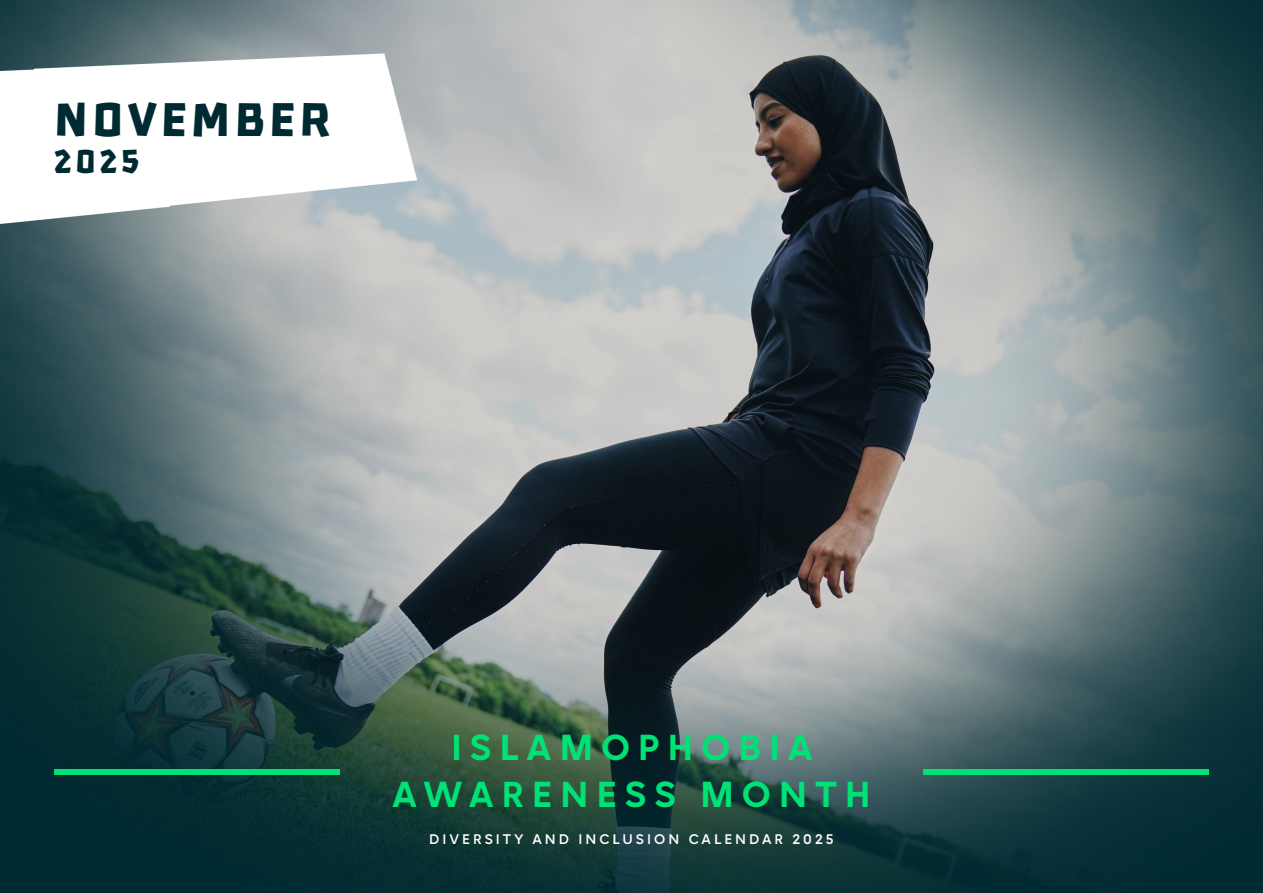
<style>
.page{position:relative;width:1263px;height:893px;background:#fff}
.page>*{position:absolute;margin:0;border:0;box-sizing:border-box;transform-origin:0 0}
.t1{font:45px "Kick It Out";color:#002a32}
.t2{font:700 38.85px "F37 Moon";letter-spacing:.2em;color:#00e176}
.t3{font:31.5px "Kick It Out";color:#002a32}
.t4{font:600 15px "F37 Moon";letter-spacing:.2em;color:#fff}
</style>
<div class="page">
<img style="left:0;top:0;width:1263px;height:893px">
<img style="left:35px;top:0;width:416px;height:253px">
<img style="left:0;top:1px;width:170px;height:269px">
<div style="left:54px;top:770px;width:286px;height:5px;background:#00e176"></div>
<div style="left:923px;top:770px;width:285px;height:5px;background:#00e176"></div>
<p class="t1" style="left:52px;top:98px;width:70px">NOVE</p>
<p class="t1" style="left:190px;top:98px;width:108px">MBER</p>
<p class="t3" style="left:52px;top:147px;width:90px">2025</p>
<p class="t2" style="left:451px;top:724px;width:363px">ISLAMOPHOBIA</p>
<p class="t2" style="left:392px;top:770px;width:480px">AWARENESS MONTH</p>
<p class="t4" style="left:429px;top:830px;width:406px">DIVERSITY AND INCLUSION CALENDAR 2025</p>
</div>
